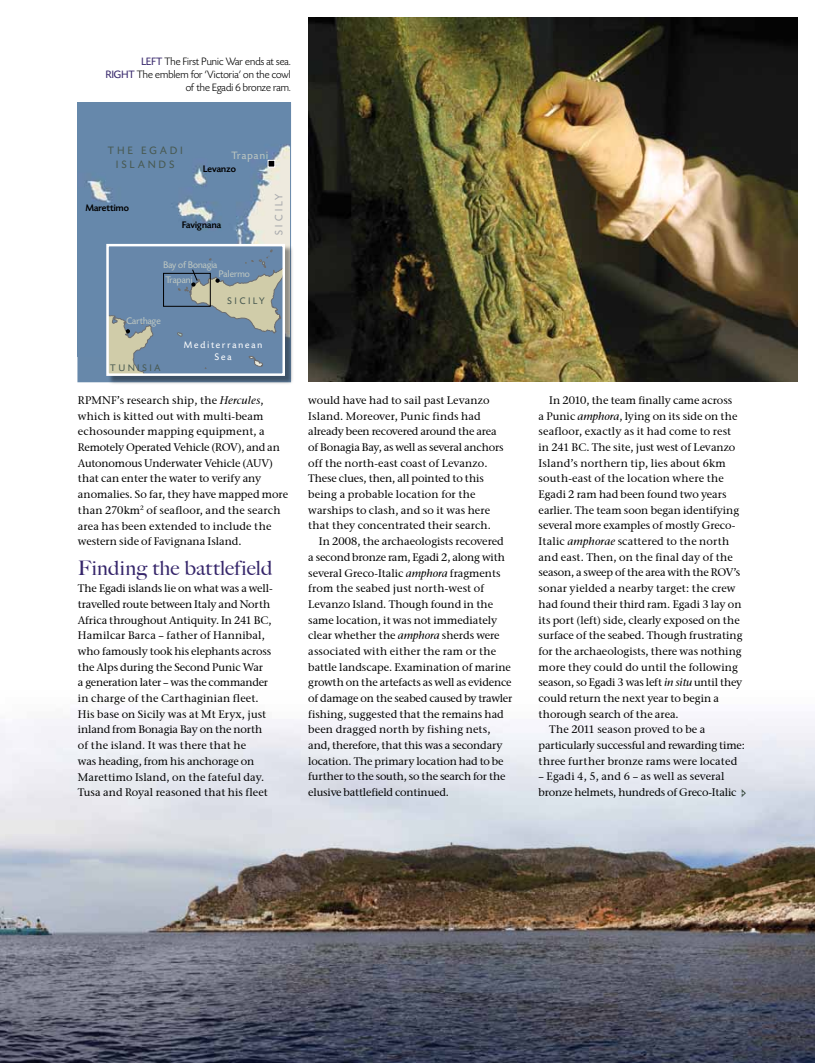
<style>
.page{position:relative;width:815px;height:1063px;background:#fff}
.page>*{position:absolute;margin:0;border:0;box-sizing:border-box;transform-origin:0 0}
.t1{font:500 20px "Big Caslon";letter-spacing:.01em;color:#35256a;scale:1.04 1}
.t2{font:300 11.25px/13.1px "Today SHOP";letter-spacing:.01em;color:#000;text-align:right}
.t3{font:11.25px/13.5px "Today SHOP";letter-spacing:.3em;color:#485950;text-align:center}
.t4{font:11.25px "Today SHOP";letter-spacing:.1em;color:#bcc6c1}
.t5{font:11.25px "Today SHOP";letter-spacing:.3em;color:#a7a9ac}
.t6{font:11px/15.6px "Stone Serif ITCTT Medium";color:#000}
.t7{font:10px "Today SHOP";letter-spacing:.01em;color:#bcc6c1}
.t8{font:500 10px "Today SHOP";letter-spacing:.02em;color:#000}
.t9{font:10px/11.2px "Today SHOP";letter-spacing:.2em;color:#fff;text-align:center}
.t10{font:10px "Today SHOP";letter-spacing:.3em;color:#485950}
.s1{font-weight:400;color:#35256a}
.s2{font-style:italic}
</style>
<div class="page">
<img style="left:0;top:712px;width:815px;height:351px">
<img style="left:308px;top:18px;width:489px;height:363px">
<svg style="left:742px;top:789px;width:4px;height:8px"></svg>
<img style="left:80px;top:105px;width:209px;height:252px">
<div style="left:78px;top:103px;width:213px;height:279px;border:1px solid #6788aa"></div>
<div style="left:107px;top:245px;width:187px;height:140px;background:#000;opacity:.4"></div>
<div style="left:106px;top:244px;width:179px;height:132px;border:2px solid #fff"></div>
<svg style="left:108px;top:245px;width:175px;height:130px;background:#8096a9"></svg>
<div style="left:268px;top:160px;width:7px;height:7px;background:#000"></div>
<div style="left:268px;top:160px;width:7px;height:7px;border:1px solid #fff"></div>
<p class="t2" style="left:106px;top:55px;width:186px"><span class="s1">left</span> The First Punic War ends at sea.<br><span class="s1">right</span> The emblem for ‘Victoria’ on the cowl of the Egadi 6 bronze ram.</p>
<p class="t3" style="left:108px;top:144px;width:76px">THE EGADI<br>ISLANDS</p>
<p class="t8" style="left:86px;top:203px;width:45px">Marettimo</p>
<p class="t4" style="left:232px;top:150px;width:38px">Trapani</p>
<p class="t8" style="left:203px;top:164px;width:34px">Levanzo</p>
<p class="t5" style="left:273px;top:235px;width:43px;rotate:-90deg">SICILY</p>
<p class="t8" style="left:182px;top:220px;width:41px">Favignana</p>
<p class="t7" style="left:163px;top:260px;width:56px">Bay of Bonagia</p>
<p class="t7" style="left:219px;top:268px;width:32px">Palermo</p>
<p class="t7" style="left:165px;top:274px;width:29px">Trapani</p>
<p class="t7" style="left:127px;top:315px;width:36px">Carthage</p>
<p class="t10" style="left:110px;top:362px;width:52px">TUNISIA</p>
<p class="t10" style="left:228px;top:296px;width:38px">SICILY</p>
<p class="t9" style="left:184px;top:340px;width:79px">Mediterranean<br>Sea</p>
<p class="t6" style="left:78px;top:392px;width:212px">RPMNF’s research ship, the <span class="s2">Hercules</span>, which is kitted out with multi-beam echosounder mapping equipment, a Remotely Operated Vehicle (ROV), and an Autonomous Underwater Vehicle (AUV) that can enter the water to verify any anomalies. So far, they have mapped more than 270km<sup>2</sup> of seafloor, and the search area has been extended to include the western side of Favignana Island.</p>
<h1 class="t1" style="left:78px;top:556px;width:189px">Finding the battlefield</h1>
<p class="t6" style="left:78px;top:581px;width:196px">The Egadi islands lie on what was a well&shy;travelled route between Italy and North Africa throughout Antiquity. In 241 BC, Hamilcar Barca – father of Hannibal, who famously took his elephants across the Alps during the Second Punic War<br>a generation later – was the commander in charge of the Carthaginian fleet.<br>His base on Sicily was at Mt Eryx, just inland from Bonagia Bay on the north of the island. It was there that he<br>was heading, from his anchorage on Marettimo Island, on the fateful day.<br>Tusa and Royal reasoned that his fleet</p>
<p class="t6" style="left:308px;top:392px;width:197px">would have had to sail past Levanzo Island. Moreover, Punic finds had already been recovered around the area of Bonagia Bay, as well as several anchors off the north-east coast of Levanzo.<br>These clues, then, all pointed to this being a probable location for the warships to clash, and so it was here that they concentrated their search.</p>
<p class="t6" style="left:308px;top:533px;width:206px;text-indent:11px">In 2008, the archaeologists recovered<br>a second bronze ram, Egadi 2, along with several Greco-Italic <span class="s2">amphora</span> fragments from the seabed just north-west of Levanzo Island. Though found in the same location, it was not immediately clear whether the <span class="s2">amphora</span> sherds were associated with either the ram or the battle landscape. Examination of marine growth on the artefacts as well as evidence of damage on the seabed caused by trawler fishing, suggested that the remains had been dragged north by fishing nets, and, therefore, that this was a secondary location. The primary location had to be further to the south, so the search for the elusive battlefield continued.</p>
<p class="t6" style="left:549px;top:392px;width:185px">In 2010, the team finally came across</p>
<p class="t6" style="left:539px;top:408px;width:200px">a Punic <span class="s2">amphora</span>, lying on its side on the</p>
<p class="t6" style="left:539px;top:424px;width:194px">seafloor, exactly as it had come to rest</p>
<p class="t6" style="left:539px;top:439px;width:198px">in 241 BC. The site, just west of Levanzo</p>
<p class="t6" style="left:539px;top:455px;width:189px">Island’s northern tip, lies about 6km</p>
<p class="t6" style="left:539px;top:471px;width:187px">south-east of the location where the</p>
<p class="t6" style="left:539px;top:486px;width:189px">Egadi 2 ram had been found two years</p>
<p class="t6" style="left:539px;top:502px;width:202px">earlier. The team soon began identifying</p>
<p class="t6" style="left:539px;top:518px;width:198px">several more examples of mostly Greco-</p>
<p class="t6" style="left:539px;top:533px;width:192px">Italic <span class="s2">amphorae</span> scattered to the north</p>
<p class="t6" style="left:539px;top:549px;width:196px">and east. Then, on the final day of the</p>
<p class="t6" style="left:539px;top:565px;width:203px">season, a sweep of the area with the ROV’s</p>
<p class="t6" style="left:539px;top:580px;width:198px">sonar yielded a nearby target: the crew</p>
<p class="t6" style="left:539px;top:596px;width:204px">had found their third ram. Egadi 3 lay on</p>
<p class="t6" style="left:539px;top:612px;width:203px">its port (left) side, clearly exposed on the</p>
<p class="t6" style="left:539px;top:628px;width:205px">surface of the seabed. Though frustrating</p>
<p class="t6" style="left:539px;top:643px;width:205px">for the archaeologists, there was nothing</p>
<p class="t6" style="left:539px;top:659px;width:201px">more they could do until the following</p>
<p class="t6" style="left:539px;top:675px;width:205px">season, so Egadi 3 was left <span class="s2">in situ</span> until they</p>
<p class="t6" style="left:539px;top:690px;width:182px">could return the next year to begin a</p>
<p class="t6" style="left:539px;top:706px;width:142px">thorough search of the area.</p>
<p class="t6" style="left:549px;top:722px;width:158px">The 2011 season proved to be a</p>
<p class="t6" style="left:539px;top:737px;width:208px">particularly successful and rewarding time:</p>
<p class="t6" style="left:539px;top:753px;width:200px">three further bronze rams were located</p>
<p class="t6" style="left:539px;top:769px;width:199px">– Egadi 4, 5, and 6 – as well as several bronze helmets, hundreds of Greco-Italic</p>
</div>
